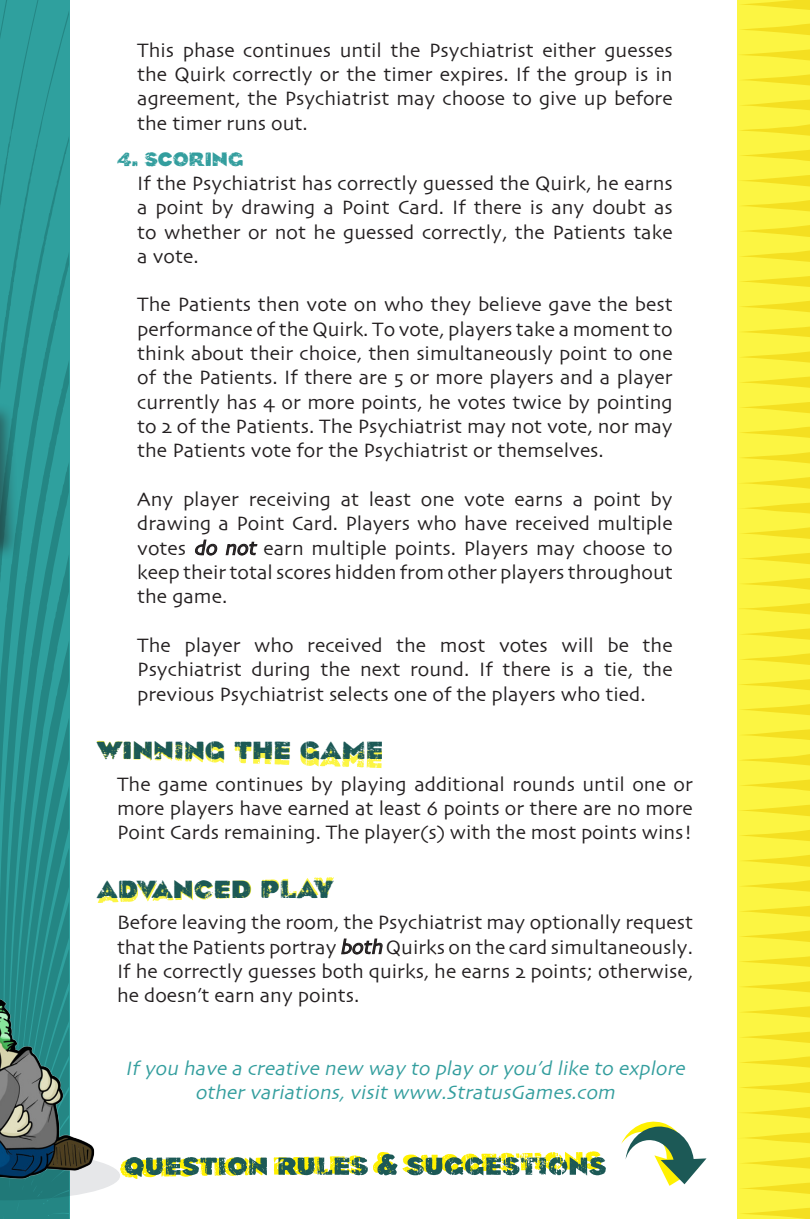
<style>
.page{position:relative;width:810px;height:1219px;background:#fff}
.page>*{position:absolute;margin:0;border:0;box-sizing:border-box;transform-origin:0 0}
.t1{font:27px "Black Monday";color:#1c5956}
.t2{font:20.25px/24.3px "Skia";color:#231f20;text-align:justify}
.t3{font:italic 20.25px/24.3px "Skia";color:#339e9e;text-align:center}
.t4{font:18px "Black Monday";color:#339e9e}
.s1{font-style:italic}
</style>
<div class="page">
<svg style="left:98px;top:877px;width:236px;height:25px"></svg>
<svg style="left:97px;top:740px;width:285px;height:28px"></svg>
<svg style="left:195px;top:539px;width:23px;height:17px"></svg>
<svg style="left:225px;top:541px;width:33px;height:15px"></svg>
<svg style="left:341px;top:938px;width:42px;height:17px"></svg>
<svg style="left:0;top:0;width:69px;height:1218px;background:#2b9694"></svg>
<div style="left:0;top:402px;width:20px;height:164px;background:#231f20;opacity:.5"></div>
<hr style="left:0;top:416px;width:2px;height:161px;background:#231f20;opacity:.5">
<svg style="left:737px;top:0;width:73px;height:609px;background:#faf03b"></svg>
<svg style="left:737px;top:609px;width:73px;height:609px;background:#faf03b"></svg>
<img style="left:0;top:962px;width:95px;height:239px">
<svg style="left:0;top:1151px;width:606px;height:49px"></svg>
<svg style="left:621px;top:1121px;width:86px;height:64px"></svg>
<p class="t2" style="left:137px;top:39px;width:537px">This phase continues until the Psychiatrist either guesses the Quirk correctly or the timer expires. If the group is in agreement, the Psychiatrist may choose to give up before the timer runs out.</p>
<p class="t4" style="left:117px;top:147px;width:128px">4. SCORING</p>
<p class="t2" style="left:137px;top:172px;width:537px">If the Psychiatrist has correctly guessed the Quirk, he earns a point by drawing a Point Card. If there is any doubt as to whether or not he guessed correctly, the Patients take a vote.</p>
<p class="t2" style="left:137px;top:294px;width:537px">The Patients then vote on who they believe gave the best performance of the Quirk. To vote, players take a moment to think about their choice, then simultaneously point to one of the Patients. If there are 5 or more players and a player currently has 4 or more points, he votes twice by pointing to 2 of the Patients. The Psychiatrist may not vote, nor may the Patients vote for the Psychiatrist or themselves.</p>
<p class="t2" style="left:137px;top:488px;width:537px">Any player receiving at least one vote earns a point by drawing a Point Card. Players who have received multiple votes <span class="s1">do not</span> earn multiple points. Players may choose to keep their total scores hidden from other players throughout the game.</p>
<p class="t2" style="left:137px;top:634px;width:537px">The player who received the most votes will be the Psychiatrist during the next round. If there is a tie, the previous Psychiatrist selects one of the players who tied.</p>
<p class="t1" style="left:97px;top:731px;width:288px">winning the game</p>
<p class="t2" style="left:117px;top:773px;width:577px">The game continues by playing additional rounds until one or more players have earned at least 6 points or there are no more Point Cards remaining. The player(s) with the most points wins!</p>
<p class="t1" style="left:97px;top:870px;width:238px">advanced play</p>
<p class="t2" style="left:117px;top:911px;width:577px">Before leaving the room, the Psychiatrist may optionally request that the Patients portray <span class="s1">both</span> Quirks on the card simultaneously.<br>If he correctly guesses both quirks, he earns 2 points; otherwise, he doesn’t earn any points.</p>
<p class="t3" style="left:125px;top:1057px;width:566px">Ifyou have a creative new way to play oryou’d like to explore othervariations,visitwww.StratusGames.com</p>
</div>
